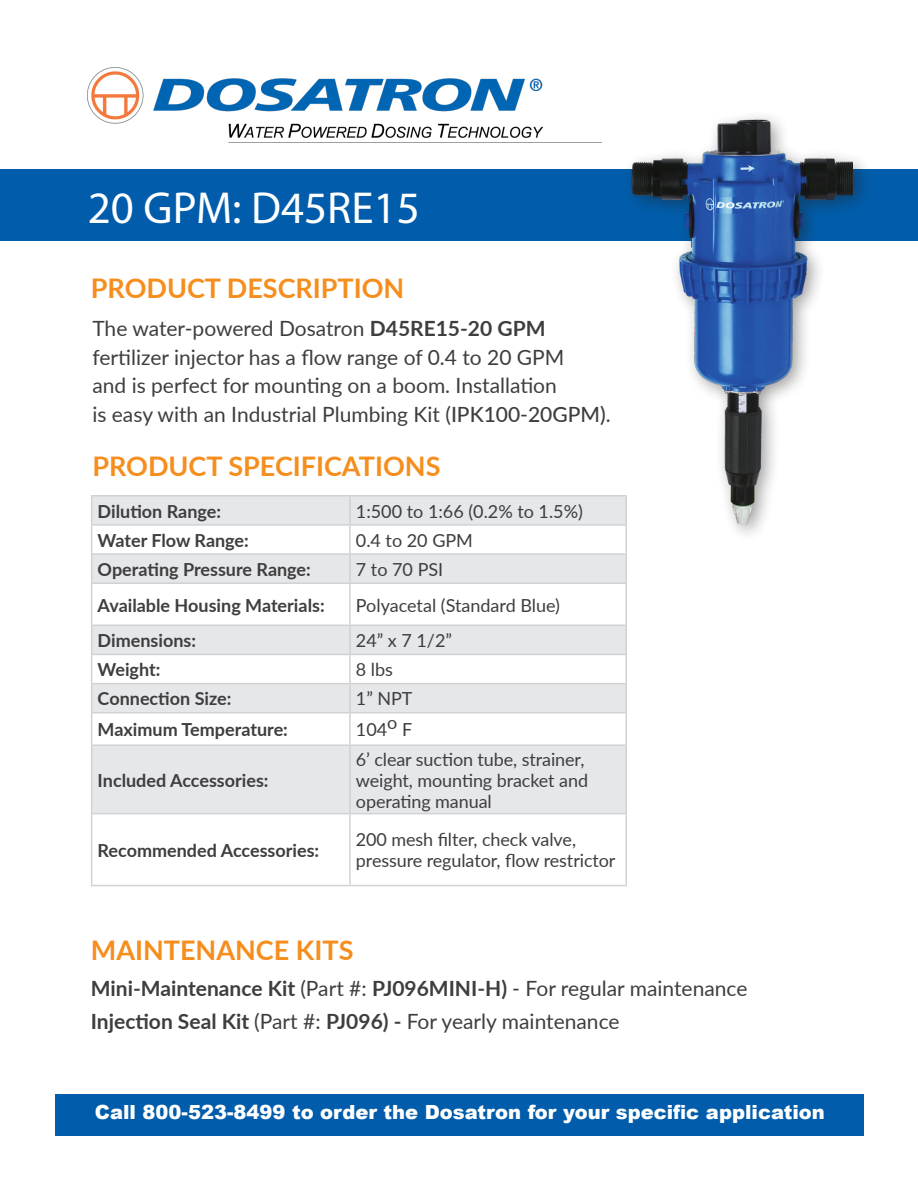
<style>
.page{position:relative;width:918px;height:1188px;background:#fff}
.page>*{position:absolute;margin:0;border:0;box-sizing:border-box;transform-origin:0 0}
.t1{font:45px "Myriad Pro";color:#fff}
.t2{font:700 27px "Lato";color:#f68e1e}
.t3{font:21px "Lato";color:#3e3e3f}
.t4{font:700 21px "Lato";color:#3e3e3f}
.t5{font:900 19.5px "Arial";color:#fff}
.t6{font:18px/21px "Lato";letter-spacing:-.005em;color:#3e3e3f}
.t7{font:700 18px "Lato";color:#3e3e3f}
.s1{font-weight:700}
.s2{font-weight:500}
.s3{font-weight:400}
</style>
<div class="page">
<div style="left:0;top:170px;width:918px;height:71px;background:#015dab"></div>
<div style="left:56px;top:1094px;width:808px;height:42px;background:#015dab"></div>
<img style="left:88px;top:67px;width:514px;height:76px">
<svg style="left:92px;top:496px;width:534px;height:317px;fill:#e6e7e9"></svg>
<hr style="left:91px;top:495px;width:259px;height:1px;background:#d1d2d4">
<hr style="left:350px;top:495px;width:277px;height:1px;background:#d1d2d4">
<hr style="left:349px;top:497px;width:2px;height:27px;background:#d1d2d4">
<hr style="left:91px;top:524px;width:259px;height:2px;background:#d1d2d4">
<hr style="left:350px;top:524px;width:277px;height:2px;background:#d1d2d4">
<hr style="left:349px;top:526px;width:2px;height:27px;background:#d1d2d4">
<hr style="left:91px;top:553px;width:259px;height:2px;background:#d1d2d4">
<svg style="left:91px;top:497px;width:1px;height:85px"></svg>
<hr style="left:350px;top:553px;width:277px;height:2px;background:#d1d2d4">
<hr style="left:349px;top:555px;width:2px;height:27px;background:#d1d2d4">
<svg style="left:626px;top:543px;width:1px;height:39px"></svg>
<hr style="left:91px;top:582px;width:259px;height:2px;background:#d1d2d4">
<hr style="left:91px;top:584px;width:1px;height:41px;background:#d1d2d4">
<hr style="left:350px;top:582px;width:277px;height:2px;background:#d1d2d4">
<hr style="left:349px;top:584px;width:2px;height:41px;background:#d1d2d4">
<hr style="left:626px;top:584px;width:1px;height:41px;background:#d1d2d4">
<hr style="left:91px;top:625px;width:259px;height:1px;background:#d1d2d4">
<hr style="left:350px;top:625px;width:277px;height:1px;background:#d1d2d4">
<hr style="left:349px;top:626px;width:2px;height:28px;background:#d1d2d4">
<hr style="left:91px;top:654px;width:259px;height:1px;background:#d1d2d4">
<hr style="left:350px;top:654px;width:277px;height:1px;background:#d1d2d4">
<hr style="left:349px;top:655px;width:2px;height:28px;background:#d1d2d4">
<hr style="left:91px;top:683px;width:259px;height:1px;background:#d1d2d4">
<svg style="left:91px;top:626px;width:1px;height:86px"></svg>
<hr style="left:350px;top:683px;width:277px;height:1px;background:#d1d2d4">
<hr style="left:349px;top:684px;width:2px;height:28px;background:#d1d2d4">
<svg style="left:626px;top:626px;width:1px;height:86px"></svg>
<hr style="left:91px;top:712px;width:259px;height:2px;background:#d1d2d4">
<hr style="left:91px;top:714px;width:1px;height:30px;background:#d1d2d4">
<hr style="left:350px;top:712px;width:277px;height:2px;background:#d1d2d4">
<hr style="left:349px;top:714px;width:2px;height:30px;background:#d1d2d4">
<hr style="left:626px;top:714px;width:1px;height:30px;background:#d1d2d4">
<hr style="left:91px;top:744px;width:259px;height:2px;background:#d1d2d4">
<hr style="left:91px;top:746px;width:1px;height:67px;background:#d1d2d4">
<hr style="left:350px;top:744px;width:277px;height:2px;background:#d1d2d4">
<hr style="left:349px;top:746px;width:2px;height:67px;background:#d1d2d4">
<hr style="left:626px;top:746px;width:1px;height:67px;background:#d1d2d4">
<hr style="left:91px;top:813px;width:259px;height:1px;background:#d1d2d4">
<hr style="left:91px;top:814px;width:1px;height:71px;background:#d1d2d4">
<hr style="left:350px;top:813px;width:277px;height:1px;background:#d1d2d4">
<hr style="left:349px;top:814px;width:2px;height:71px;background:#d1d2d4">
<hr style="left:626px;top:814px;width:1px;height:71px;background:#d1d2d4">
<hr style="left:91px;top:885px;width:259px;height:1px;background:#d1d2d4">
<hr style="left:350px;top:885px;width:277px;height:1px;background:#d1d2d4">
<div style="left:622px;top:109px;width:250px;height:434px;background:#231f20;opacity:.43"></div>
<img style="left:632px;top:119px;width:220px;height:410px">
<p class="t1" style="left:88px;top:180px;width:333px">20 GPM: D45RE15</p>
<p class="t2" style="left:91px;top:268px;width:315px">PRODUCT DESCRIPTION</p>
<p class="t3" style="left:92px;top:313px;width:455px">The water-powered Dosatron <span class="s1">D45RE15-20 GPM</span></p>
<p class="t3" style="left:92px;top:342px;width:473px">fertilizer injector has a flow range of 0.4 to 20 GPM</p>
<p class="t3" style="left:92px;top:370px;width:466px">and is perfect for mounting on a boom. Installation</p>
<p class="t3" style="left:92px;top:399px;width:520px">is easy with an Industrial Plumbing Kit (<span class="s2">IPK100-20GPM)</span>.</p>
<p class="t2" style="left:92px;top:446px;width:350px">PRODUCT SPECIFICATIONS</p>
<p class="t7" style="left:98px;top:498px;width:125px">Dilution Range:</p>
<p class="t6" style="left:356px;top:500px;width:229px">1:500 to 1:66 (0.2% to 1.5%)</p>
<p class="t7" style="left:98px;top:527px;width:153px">Water Flow Range:</p>
<p class="t6" style="left:356px;top:529px;width:119px">0.4 to 20 GPM</p>
<p class="t7" style="left:98px;top:556px;width:215px">Operating Pressure Range:</p>
<p class="t6" style="left:356px;top:558px;width:89px">7 to 70 PSI</p>
<p class="t7" style="left:98px;top:592px;width:229px">Available Housing Materials:</p>
<p class="t6" style="left:356px;top:594px;width:206px">Polyacetal (Standard Blue)</p>
<p class="t7" style="left:98px;top:627px;width:100px">Dimensions:</p>
<p class="t6" style="left:356px;top:629px;width:98px">24” x 7 1/2”</p>
<p class="t7" style="left:98px;top:656px;width:64px">Weight:</p>
<p class="t6" style="left:356px;top:658px;width:39px">8 lbs</p>
<p class="t7" style="left:98px;top:686px;width:135px">Connection Size:</p>
<p class="t6" style="left:356px;top:688px;width:58px">1” NPT</p>
<p class="t7" style="left:98px;top:716px;width:192px">Maximum Temperature:</p>
<p class="t6" style="left:356px;top:718px;width:58px">104o F</p>
<p class="t7" style="left:98px;top:767px;width:172px">Included Accessories:</p>
<p class="t6" style="left:356px;top:748px;width:234px">6’ clear suction tube, strainer, weight, mounting bracket and</p>
<p class="t6" style="left:356px;top:790px;width:137px">operating manual</p>
<p class="t7" style="left:98px;top:837px;width:223px">Recommended Accessories:</p>
<p class="t6" style="left:356px;top:829px;width:222px">200 mesh filter, check valve,</p>
<p class="t6" style="left:356px;top:850px;width:261px">pressure regulator, flow restrictor</p>
<p class="t2" style="left:91px;top:930px;width:264px">MAINTENANCE KITS</p>
<p class="t4" style="left:91px;top:973px;width:658px">Mini-Maintenance Kit <span class="s3">(Part #:</span> PJ096MINI-H) <span class="s3">- For regular maintenance</span></p>
<p class="t3" style="left:91px;top:1006px;width:530px"><span class="s1">Injection Seal Kit</span> (Part #: <span class="s1">PJ096) -</span> For yearly maintenance</p>
<p class="t5" style="left:95px;top:1098px;width:731px">Call 800-523-8499 to order the Dosatron for your specific application</p>
</div>
